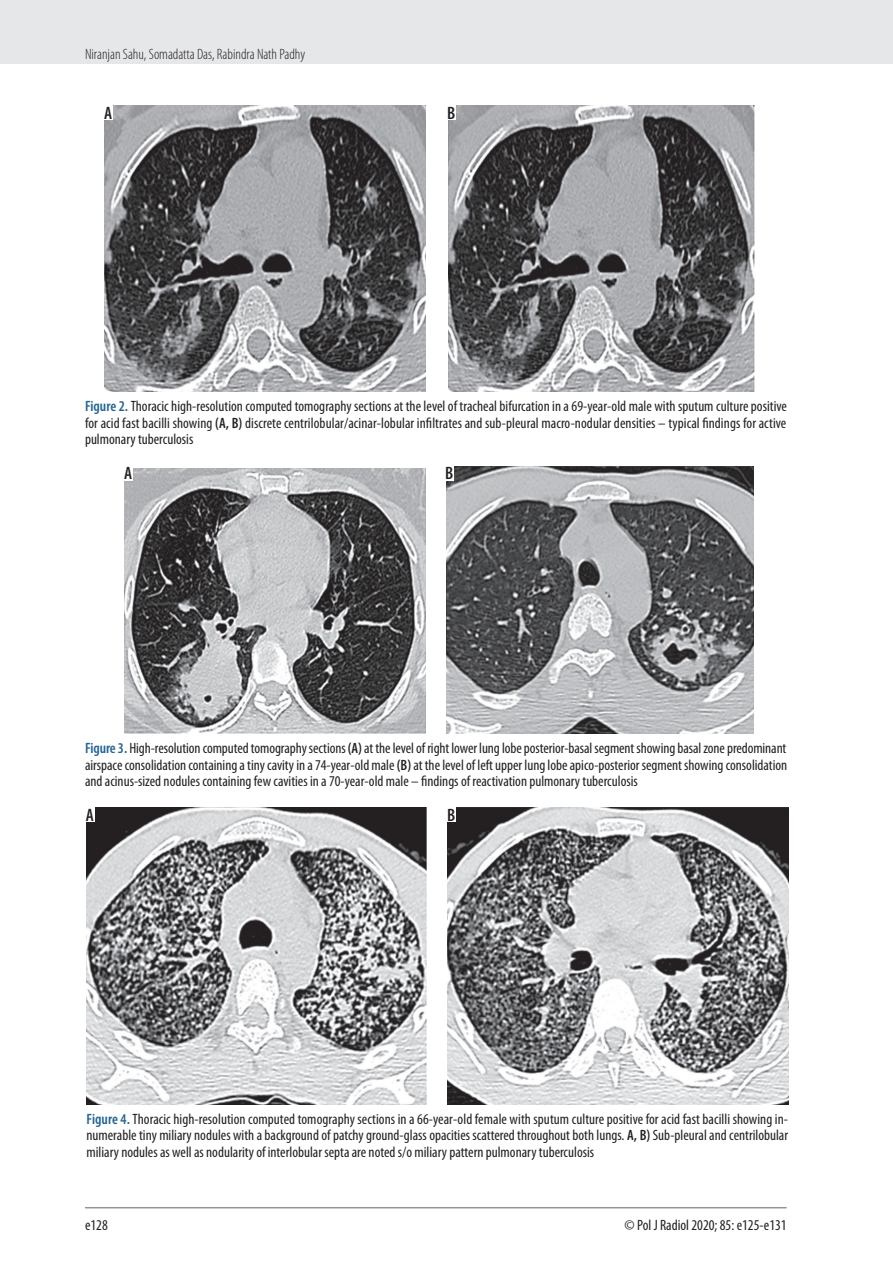
<style>
.page{position:relative;width:893px;height:1263px;background:#fff}
.page>*{position:absolute;margin:0;border:0;box-sizing:border-box;transform-origin:0 0}
.t1{font:600 condensed 18px "Myriad Pro";color:#231f20}
.t2{font:condensed 15px/16.5px "Myriad Pro";color:#231f20;text-align:justify}
.t3{font:300 condensed 15px "Myriad Pro";color:#231f20}
.s1{font-weight:600;color:#24648f}
.s2{font-weight:600}
</style>
<div class="page">
<div style="left:0;top:0;width:893px;height:64px;background:#e6e7e9"></div>
<hr style="left:85px;top:1207px;width:702px;height:1px;background:#939598">
<img style="left:105px;top:106px;width:320px;height:285px">
<img style="left:448px;top:106px;width:307px;height:285px">
<div style="left:103px;top:105px;width:10px;height:15px;background:#fff"></div>
<div style="left:446px;top:105px;width:10px;height:15px;background:#fff"></div>
<img style="left:125px;top:468px;width:300px;height:266px">
<img style="left:446px;top:466px;width:307px;height:268px">
<div style="left:123px;top:465px;width:10px;height:15px;background:#fff"></div>
<div style="left:444px;top:465px;width:10px;height:15px;background:#fff"></div>
<img style="left:87px;top:807px;width:340px;height:297px">
<img style="left:448px;top:807px;width:340px;height:297px">
<div style="left:85px;top:806px;width:10px;height:15px;background:#fff"></div>
<div style="left:446px;top:806px;width:10px;height:15px;background:#fff"></div>
<p class="t3" style="left:85px;top:45px;width:222px">Niranjan Sahu, Somadatta Das, Rabindra Nath Padhy</p>
<p class="t1" style="left:104px;top:102px;width:10px">A</p>
<p class="t1" style="left:447px;top:102px;width:10px">B</p>
<p class="t2" style="left:85px;top:398px;width:703px"><span class="s1">Figure 2.</span> Thoracic high-resolution computed tomography sections at the level of tracheal bifurcation in a 69-year-old male with sputum culture positive for acid fast bacilli showing <span class="s2">(A, B)</span> discrete centrilobular/acinar-lobular infiltrates and sub-pleural macro-nodular densities – typical findings for active pulmonary tuberculosis</p>
<p class="t1" style="left:124px;top:462px;width:10px">A</p>
<p class="t1" style="left:445px;top:462px;width:10px">B</p>
<p class="t2" style="left:85px;top:740px;width:704px"><span class="s1">Figure 3.</span> High-resolution computed tomography sections <span class="s2">(A)</span> at the level of right lower lung lobe posterior-basal segment showing basal zone predominant airspace consolidation containing a tiny cavity in a 74-year-old male <span class="s2">(B)</span> at the level of left upper lung lobe apico-posterior segment showing consolidation and acinus-sized nodules containing few cavities in a 70-year-old male – findings of reactivation pulmonary tuberculosis</p>
<p class="t1" style="left:86px;top:804px;width:10px">A</p>
<p class="t1" style="left:447px;top:804px;width:10px">B</p>
<p class="t2" style="left:87px;top:1110px;width:703px"><span class="s1">Figure 4.</span> Thoracic high-resolution computed tomography sections in a 66-year-old female with sputum culture positive for acid fast bacilli showing in&shy;numerable tiny miliary nodules with a background of patchy ground-glass opacities scattered throughout both lungs. <span class="s2">A, B)</span> Sub-pleural and centrilobular miliary nodules as well as nodularity of interlobular septa are noted s/o miliary pattern pulmonary tuberculosis</p>
<p class="t2" style="left:85px;top:1216px;width:24px">e128</p>
<p class="t2" style="left:625px;top:1216px;width:164px">© Pol J Radiol 2020; 85: e125-e131</p>
</div>
